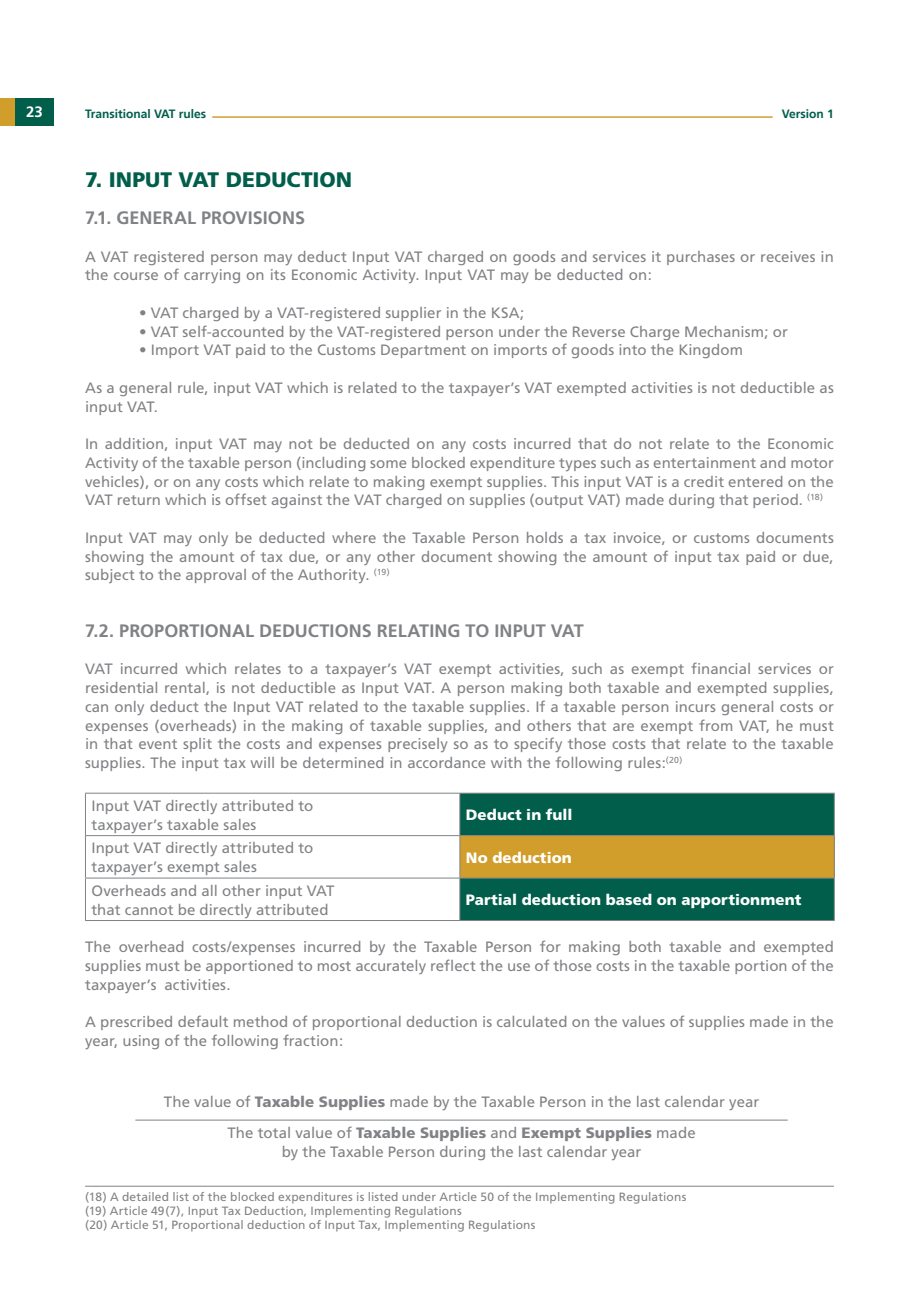
<style>
.page{position:relative;width:919px;height:1289px;background:#fff}
.page>*{position:absolute;margin:0;border:0;box-sizing:border-box;transform-origin:0 0}
.t1{font:900 21px "Frutiger";color:#005e4b}
.t2{font:700 18px "Frutiger";color:#808285}
.t3{font:15px/18.8px "Frutiger";letter-spacing:.005em;color:#808285}
.t4{font:900 15px "Frutiger";letter-spacing:.01em;color:#fff}
.t5{font:700 15px "Frutiger";color:#fff}
.t6{font:12px/14.4px "Frutiger";letter-spacing:.015em;color:#808285}
.t7{font:700 12px "Frutiger LT Arabic 65";color:#005e4b}
.s1{font-weight:900}
</style>
<div class="page">
<div style="left:15px;top:98px;width:39px;height:27px;background:#005e4b"></div>
<div style="left:0;top:98px;width:15px;height:27px;background:#d19e2c"></div>
<hr style="left:212px;top:116px;width:560px;height:2px;background:#d19e2c">
<div style="left:460px;top:793px;width:373px;height:127px;background:#005e4b"></div>
<div style="left:460px;top:835px;width:374px;height:43px;background:#d19e2c"></div>
<hr style="left:85px;top:792px;width:375px;height:1px;background:#808285">
<hr style="left:85px;top:793px;width:1px;height:42px;background:#808285">
<hr style="left:460px;top:792px;width:374px;height:1px;background:#808285">
<hr style="left:459px;top:793px;width:1px;height:42px;background:#808285">
<hr style="left:833px;top:793px;width:1px;height:42px;background:#808285">
<hr style="left:85px;top:835px;width:375px;height:1px;background:#808285">
<hr style="left:85px;top:836px;width:1px;height:41px;background:#808285">
<hr style="left:460px;top:835px;width:374px;height:1px;background:#808285">
<hr style="left:459px;top:836px;width:1px;height:41px;background:#808285">
<hr style="left:833px;top:836px;width:1px;height:41px;background:#808285">
<hr style="left:85px;top:877px;width:375px;height:1px;background:#808285">
<hr style="left:85px;top:878px;width:1px;height:42px;background:#808285">
<hr style="left:460px;top:877px;width:374px;height:1px;background:#808285">
<hr style="left:459px;top:878px;width:1px;height:42px;background:#808285">
<hr style="left:833px;top:878px;width:1px;height:42px;background:#808285">
<hr style="left:85px;top:920px;width:375px;height:1px;background:#808285">
<hr style="left:460px;top:920px;width:374px;height:1px;background:#808285">
<hr style="left:135px;top:1119px;width:652px;height:1px;background:#808285">
<hr style="left:85px;top:1185px;width:748px;height:1px;background:#808285">
<p class="t5" style="left:26px;top:103px;width:18px">23</p>
<p class="t7" style="left:85px;top:104px;width:123px">Transitional VAT rules</p>
<p class="t7" style="left:781px;top:104px;width:54px">Version 1</p>
<h1 class="t1" style="left:85px;top:166px;width:269px">7. INPUT VAT DEDUCTION</h1>
<p class="t2" style="left:85px;top:207px;width:221px">7.1. GENERAL PROVISIONS</p>
<p class="t3" style="left:85px;top:247px;width:750px">A VAT registered person may deduct Input VAT charged on goods and services it purchases or receives in the course of carrying on its Economic Activity. Input VAT may be deducted on:</p>
<p class="t3" style="left:139px;top:303px;width:386px">• VAT charged by a VAT-registered supplier in the KSA;</p>
<p class="t3" style="left:139px;top:322px;width:650px">• VAT self-accounted by the VAT-registered person under the Reverse Charge Mechanism; or</p>
<p class="t3" style="left:139px;top:340px;width:605px">• Import VAT paid to the Customs Department on imports of goods into the Kingdom</p>
<p class="t3" style="left:85px;top:378px;width:750px">As a general rule, input VAT which is related to the taxpayer’s VAT exempted activities is not deductible as input VAT.</p>
<p class="t3" style="left:85px;top:434px;width:750px;text-align:justify">In addition, input VAT may not be deducted on any costs incurred that do not relate to the Economic Activity of the taxable person (including some blocked expenditure types such as entertainment and motor vehicles), or on any costs which relate to making exempt supplies. This input VAT is a credit entered on the VAT return which is offset against the VAT charged on supplies (output VAT) made during that period. <sup>(18)</sup></p>
<p class="t3" style="left:85px;top:528px;width:750px;text-align:justify">Input VAT may only be deducted where the Taxable Person holds a tax invoice, or customs documents showing the amount of tax due, or any other document showing the amount of input tax paid or due, subject to the approval of the Authority. <sup>(19)</sup></p>
<p class="t2" style="left:85px;top:620px;width:500px">7.2. PROPORTIONAL DEDUCTIONS RELATING TO INPUT VAT</p>
<p class="t3" style="left:85px;top:659px;width:750px;text-align:justify">VAT incurred which relates to a taxpayer’s VAT exempt activities, such as exempt financial services or residential rental, is not deductible as Input VAT. A person making both taxable and exempted supplies, can only deduct the Input VAT related to the taxable supplies. If a taxable person incurs general costs or expenses (overheads) in the making of taxable supplies, and others that are exempt from VAT, he must in that event split the costs and expenses precisely so as to specify those costs that relate to the taxable supplies. The input tax will be determined in accordance with the following rules:<sup>(20)</sup></p>
<p class="t3" style="left:91px;top:796px;width:223px">Input VAT directly attributed to taxpayer’s taxable sales</p>
<p class="t4" style="left:466px;top:806px;width:108px">Deduct in full</p>
<p class="t3" style="left:91px;top:838px;width:223px">Input VAT directly attributed to taxpayer’s exempt sales</p>
<p class="t4" style="left:466px;top:848px;width:107px">No deduction</p>
<p class="t3" style="left:91px;top:881px;width:245px">Overheads and all other input VAT that cannot be directly attributed</p>
<p class="t4" style="left:466px;top:890px;width:337px">Partial deduction based on apportionment</p>
<p class="t3" style="left:85px;top:937px;width:750px;text-align:justify">The overhead costs/expenses incurred by the Taxable Person for making both taxable and exempted supplies must be apportioned to most accurately reflect the use of those costs in the taxable portion of the taxpayer’s activities.</p>
<p class="t3" style="left:85px;top:1012px;width:750px">A prescribed default method of proportional deduction is calculated on the values of supplies made in the year, using of the following fraction:</p>
<p class="t3" style="left:164px;top:1086px;width:596px;line-height:30.3px;text-align:center">The value of <span class="s1">Taxable Supplies</span> made by the Taxable Person in the last calendar year<br>The total value of <span class="s1">Taxable Supplies</span> and <span class="s1">Exempt Supplies</span> made</p>
<p class="t3" style="left:282px;top:1141px;width:361px">by the Taxable Person during the last calendar year</p>
<p class="t6" style="left:85px;top:1189px;width:602px">(18) A detailed list of the blocked expenditures is listed under Article 50 of the Implementing Regulations (19) Article 49(7), Input Tax Deduction, Implementing Regulations<br>(20) Article 51, Proportional deduction of Input Tax, Implementing Regulations</p>
</div>
